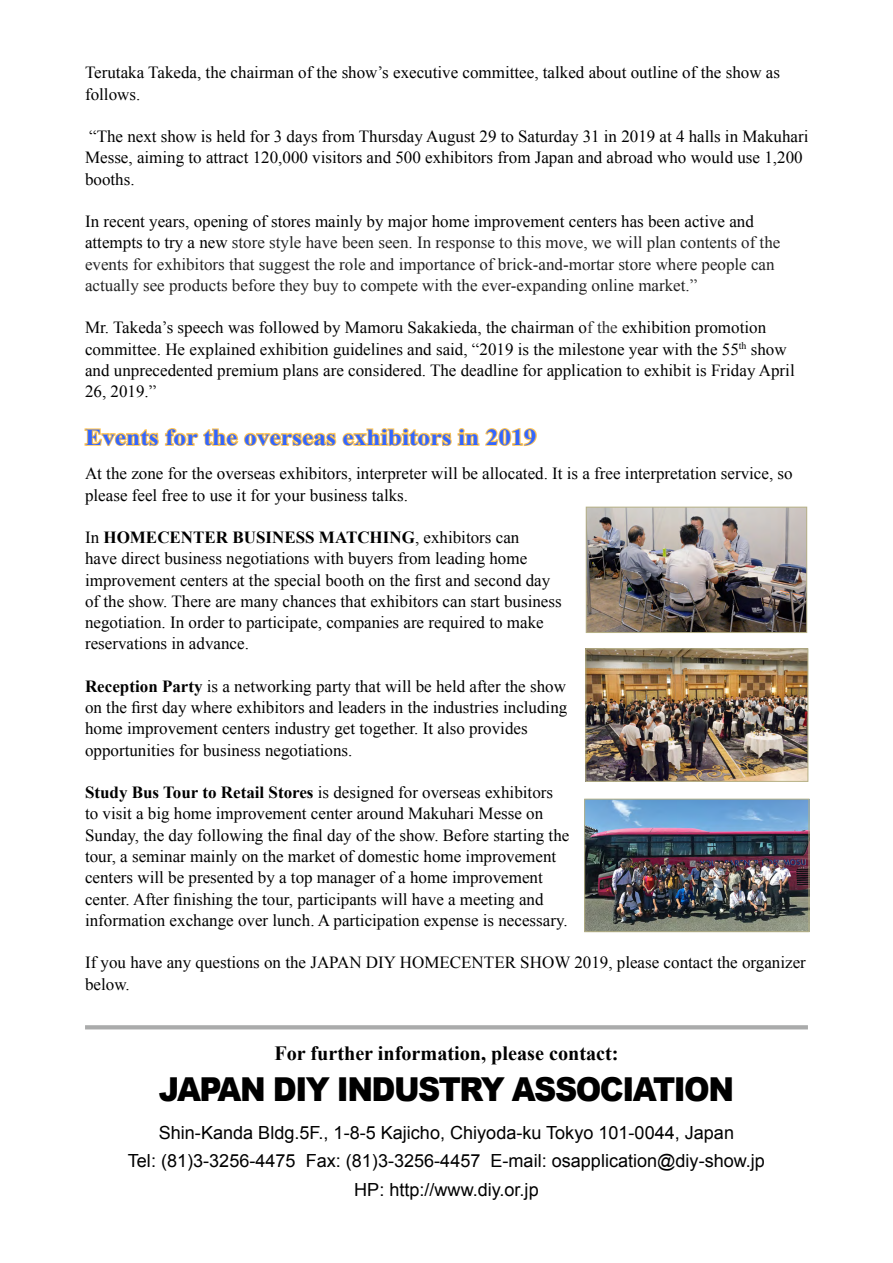
<style>
.page{position:relative;width:893px;height:1263px;background:#fff}
.page>*{position:absolute;margin:0;border:0;box-sizing:border-box;transform-origin:0 0}
.t1{font:900 33px "Arial";letter-spacing:-.05em;color:#000;scale:.93 1}
.t2{font:700 22.95px "Times New Roman";color:#36f;scale:1.11 1}
.t3{font:700 20.25px "Times New Roman";color:#000}
.t4{font:18px/28.7px "Arial";color:#000;text-align:center}
.t5{font:16.95px/21.3px "Times New Roman";color:#000}
.t6{font:16.95px/21.3px "Times New Roman";color:#222}
.s1{color:#000}
.s2{color:#333}
.s3{font-weight:700}
</style>
<div class="page">
<svg style="left:85px;top:1025px;width:723px;height:4px;background:#aeafaf"></svg>
<svg style="left:84px;top:428px;width:453px;height:19px"></svg>
<img style="left:588px;top:509px;width:217px;height:121px">
<div style="left:586px;top:507px;width:221px;height:125px;border:1px solid #b6b186"></div>
<img style="left:587px;top:801px;width:220px;height:129px">
<div style="left:585px;top:799px;width:224px;height:133px;border:1px solid #b6b186"></div>
<img style="left:588px;top:651px;width:218px;height:128px">
<div style="left:586px;top:649px;width:222px;height:132px;border:1px solid #b6b186"></div>
<p class="t5" style="left:85px;top:62px;width:696px">Terutaka Takeda, the chairman of the show’s executive committee, talked about outline of the show as follows.</p>
<p class="t5" style="left:85px;top:125px;width:725px">“The next show is held for 3 days from Thursday August 29 to Saturday 31 in 2019 at 4 halls in Makuhari<br>Messe, aiming to attract 120,000 visitors and 500 exhibitors from Japan and abroad who would use 1,200 booths.</p>
<p class="t6" style="left:85px;top:211px;width:697px"><span class="s1">In recent years, opening of stores mainly by major home improvement centers has been active and attempts to try a new</span> store style have been seen. In response to this move, we will plan contents of the events for exhibitors that suggest the role and importance of brick-and-mortar store where people can actually see products before they buy to compete with the ever-expanding online market.”</p>
<p class="t5" style="left:85px;top:317px;width:711px">Mr. Takeda’s speech was followed by Mamoru Sakakieda, the chairman o<span class="s2">f the</span> exhibition promotion committee. He explained exhibition guidelines and said, “2019 is the milestone year with the 55<sup>th</sup> show and unprecedented premium plans are considered. The deadline for application to exhibit is Friday April 26, 2019.”</p>
<h2 class="t2" style="left:85px;top:421px;width:408px">Events for the overseas exhibitors in 2019</h2>
<p class="t5" style="left:85px;top:463px;width:709px">At the zone for the overseas exhibitors, interpreter will be allocated. It is a free interpretation service, so please feel free to use it for your business talks.</p>
<p class="t5" style="left:85px;top:526px;width:478px">In <span class="s3">HOMECENTER BUSINESS MATCHING</span>, exhibitors can<br>have direct business negotiations with buyers from leading home improvement centers at the special booth on the first and second day of the show. There are many chances that exhibitors can start business negotiation. In order to participate, companies are required to make reservations in advance.</p>
<p class="t5" style="left:85px;top:675px;width:484px"><span class="s3">Reception Party</span> is a networking party that will be held after the show on the first day where exhibitors and leaders in the industries including home improvement centers industry get together. It also provides opportunities for business negotiations.</p>
<p class="t5" style="left:85px;top:782px;width:486px"><span class="s3">Study Bus Tour to Retail Stores</span> is designed for overseas exhibitors to visit a big home improvement center around Makuhari Messe on Sunday, the day following the final day of the show. Before starting the tour, a seminar mainly on the market of domestic home improvement centers will be presented by a top manager of a home improvement center. After finishing the tour, participants will have a meeting and information exchange over lunch. A participation expense is necessary.</p>
<p class="t5" style="left:85px;top:952px;width:722px">If you have any questions on the JAPAN DIY HOMECENTER SHOW 2019, please contact the organizer below.</p>
<p class="t3" style="left:274px;top:1039px;width:346px">For further information, please contact:</p>
<h1 class="t1" style="left:159px;top:1065px;width:620px">JAPAN DIY INDUSTRY ASSOCIATION</h1>
<p class="t4" style="left:128px;top:1118px;width:639px">Shin-Kanda Bldg.5F., 1-8-5 Kajicho, Chiyoda-ku Tokyo 101-0044, Japan<br>Tel: (81)3-3256-4475 Fax: (81)3-3256-4457 E-mail: osapplication@diy-show.jp<br>HP: http://www.diy.or.jp</p>
</div>
